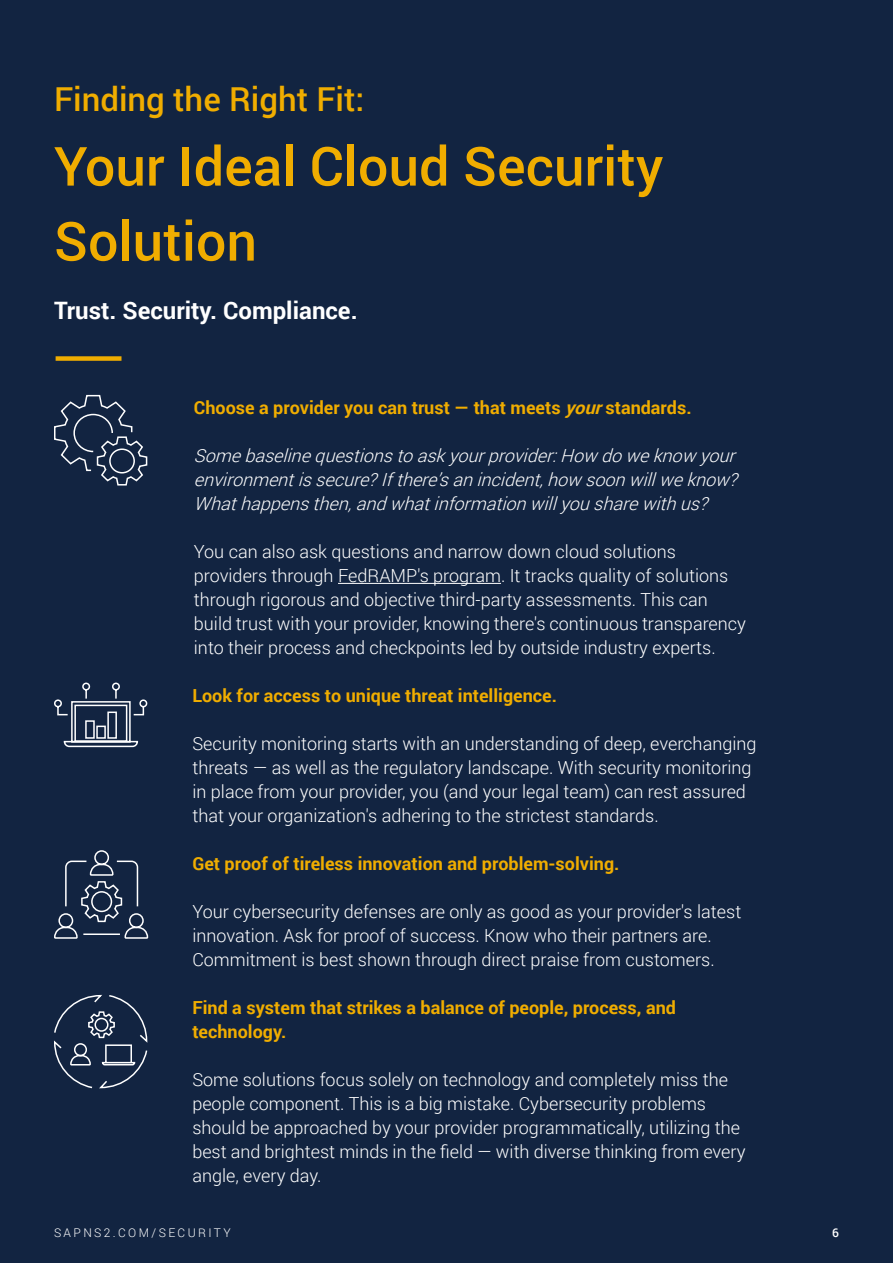
<style>
.page{position:relative;width:893px;height:1263px;background:#122441}
.page>*{position:absolute;margin:0;border:0;box-sizing:border-box;transform-origin:0 0}
.t1{font:500 54px/75px "Roboto";color:#f0ad00}
.t2{font:500 33px "Roboto";color:#f0ad00}
.t3{font:700 24px "Roboto";color:#fff}
.t4{font:300 18px/24px "Roboto";color:#fff}
.t5{font:700 18px/24px "Roboto";color:#f0ad00}
.t6{font:italic 300 18px/24px "Roboto";color:#fff}
.t7{font:300 12px "Roboto";letter-spacing:.2em;color:#fff}
.t8{font:500 12px "Roboto";color:#fff}
.s1{font-style:italic}
</style>
<div class="page">
<svg style="left:54px;top:994px;width:94px;height:95px"></svg>
<svg style="left:54px;top:682px;width:94px;height:66px"></svg>
<svg style="left:54px;top:394px;width:94px;height:92px"></svg>
<svg style="left:54px;top:850px;width:95px;height:89px"></svg>
<hr style="left:338px;top:583px;width:163px;height:1px;background:#fff">
<div style="left:56px;top:356px;width:66px;height:5px;background:#f0ad00"></div>
<h2 class="t2" style="left:54px;top:76px;width:312px">Finding the Right Fit:</h2>
<h1 class="t1" style="left:54px;top:127px;width:611px">Your Ideal Cloud Security<br>Solution</h1>
<h3 class="t3" style="left:54px;top:293px;width:305px">Trust. Security. Compliance.</h3>
<p class="t5" style="left:194px;top:395px;width:499px">Choose a provider you can trust — that meets <span class="s1">your</span>standards.</p>
<p class="t6" style="left:194px;top:443px;width:551px">Somebaselinequestionstoaskyourprovider:How doweknow your environmentissecure?Ifthere’sanincident,how soonwillweknow?<br>Whathappensthen,andwhatinformationwillyousharewithus?</p>
<p class="t4" style="left:194px;top:539px;width:554px">You can also ask questions and narrow down cloud solutions providers through FedRAMP's program. It tracks quality of solutions through rigorous and objective third-party assessments. This can build trust with your provider, knowing there's continuous transparency into their process and checkpoints led by outside industry experts.</p>
<p class="t5" style="left:192px;top:683px;width:366px">Look for access to unique threat intelligence.</p>
<p class="t4" style="left:192px;top:731px;width:566px">Security monitoring starts with an understanding of deep, everchanging threats — as well as the regulatory landscape. With security monitoring in place from your provider, you (and your legal team) can rest assured that your organization's adhering to the strictest standards.</p>
<p class="t5" style="left:192px;top:851px;width:429px">Get proof of tireless innovation and problem-solving.</p>
<p class="t4" style="left:192px;top:899px;width:550px">Your cybersecurity defenses are only as good as your provider's latest innovation. Ask for proof of success. Know who their partners are.<br>Commitment is best shown through direct praise from customers.</p>
<p class="t5" style="left:192px;top:995px;width:485px">Find a system that strikes a balance of people, process, and technology.</p>
<p class="t4" style="left:192px;top:1067px;width:555px">Some solutions focus solely on technology and completely miss the people component. This is a big mistake. Cybersecurity problems should be approached by your provider programmatically, utilizing the best and brightest minds in the field — with diverse thinking from every angle, every day.</p>
<p class="t7" style="left:54px;top:1224px;width:178px">SAPNS2.COM/SECURITY</p>
<p class="t8" style="left:832px;top:1224px;width:8px">6</p>
</div>
